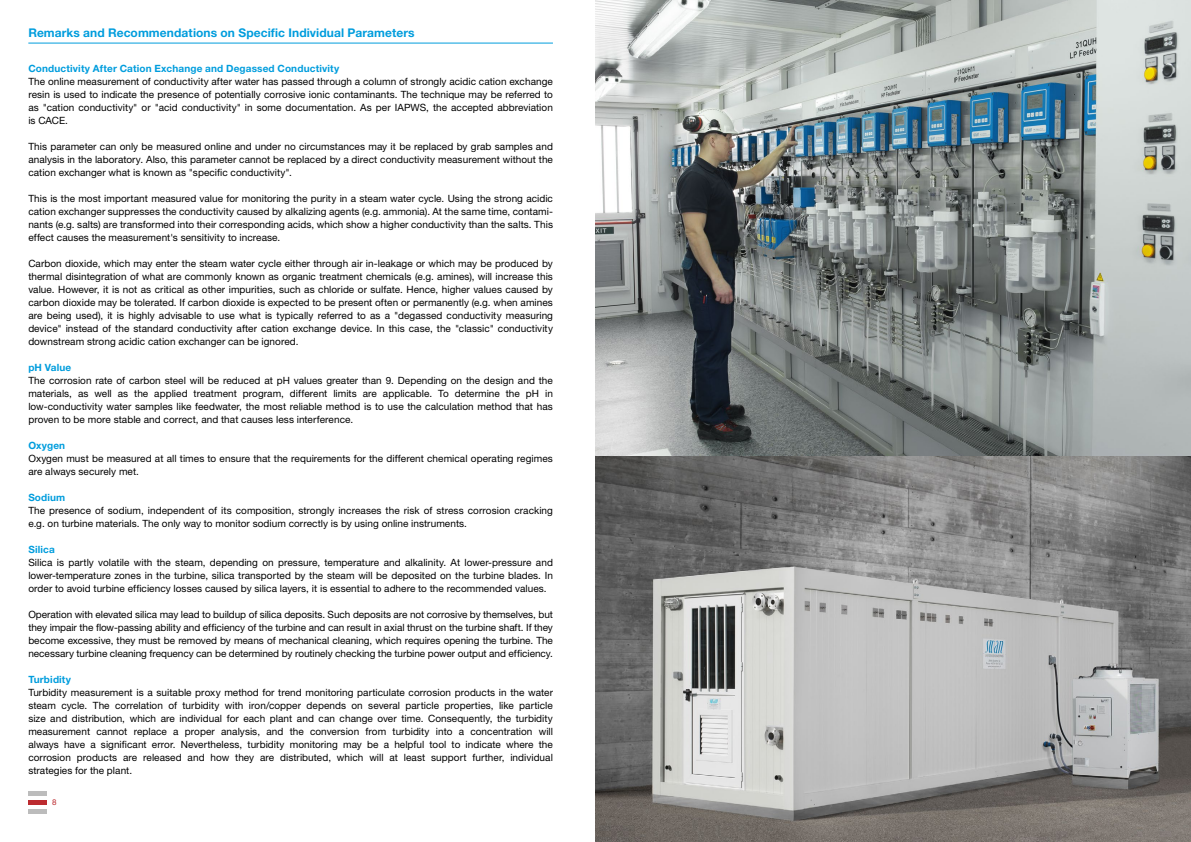
<style>
.page{position:relative;width:1191px;height:842px;background:#fff}
.page>*{position:absolute;margin:0;border:0;box-sizing:border-box;transform-origin:0 0}
.t1{font:700 12px "Helvetica Neue LT Std";letter-spacing:.005em;color:#009ddd}
.t2{font:10px/13px "Helvetica Neue LT Std";letter-spacing:.005em;color:#000;text-align:justify}
.t3{font:700 10px "Helvetica Neue LT Std";letter-spacing:.015em;color:#009ddd}
.t4{font:8px "Helvetica Neue LT Std";color:#bc2b30}
</style>
<div class="page">
<hr style="left:28px;top:43px;width:525px;height:1px;background:#009ddd">
<div style="left:28px;top:800px;width:19px;height:5px;background:#bc2b30"></div>
<div style="left:28px;top:791px;width:19px;height:5px;background:#bcbcbc"></div>
<div style="left:28px;top:809px;width:19px;height:5px;background:#bcbcbc"></div>
<img style="left:595px;top:456px;width:596px;height:386px">
<img style="left:595px;top:0;width:596px;height:456px">
<p class="t1" style="left:28px;top:25px;width:388px">Remarks and Recommendations on Specific Individual Parameters</p>
<p class="t3" style="left:28px;top:63px;width:312px">Conductivity After Cation Exchange and Degassed Conductivity</p>
<p class="t2" style="left:28px;top:75px;width:526px">The online measurement of conductivity after water has passed through a column of strongly acidic cation exchange resin is used to indicate the presence of potentially corrosive ionic contaminants. The technique may be referred to as "cation conductivity" or "acid conductivity" in some documentation. As per IAPWS, the accepted abbreviation is CACE.</p>
<p class="t2" style="left:28px;top:140px;width:526px">This parameter can only be measured online and under no circumstances may it be replaced by grab samples and analysis in the laboratory. Also, this parameter cannot be replaced by a direct conductivity measurement without the cation exchanger what is known as "specific conductivity".</p>
<p class="t2" style="left:28px;top:192px;width:526px">This is the most important measured value for monitoring the purity in a steam water cycle. Using the strong acidic cation exchanger suppresses the conductivity caused by alkalizing agents (e.g. ammonia). At the same time, contami&shy;nants (e.g. salts) are transformed into their corresponding acids, which show a higher conductivity than the salts. This effect causes the measurement's sensitivity to increase.</p>
<p class="t2" style="left:28px;top:257px;width:526px">Carbon dioxide, which may enter the steam water cycle either through air in-leakage or which may be produced by thermal disintegration of what are commonly known as organic treatment chemicals (e.g. amines), will increase this value. However, it is not as critical as other impurities, such as chloride or sulfate. Hence, higher values caused by carbon dioxide may be tolerated. If carbon dioxide is expected to be present often or permanently (e.g. when amines are being used), it is highly advisable to use what is typically referred to as a "degassed conductivity measuring device" instead of the standard conductivity after cation exchange device. In this case, the "classic" conductivity downstream strong acidic cation exchanger can be ignored.</p>
<p class="t3" style="left:28px;top:362px;width:44px">pH Value</p>
<p class="t2" style="left:28px;top:374px;width:526px">The corrosion rate of carbon steel will be reduced at pH values greater than 9. Depending on the design and the materials, as well as the applied treatment program, different limits are applicable. To determine the pH in low-conductivity water samples like feedwater, the most reliable method is to use the calculation method that has proven to be more stable and correct, and that causes less interference.</p>
<p class="t3" style="left:28px;top:440px;width:38px">Oxygen</p>
<p class="t2" style="left:28px;top:452px;width:526px">Oxygen must be measured at all times to ensure that the requirements for the different chemical operating regimes are always securely met.</p>
<p class="t3" style="left:28px;top:492px;width:39px">Sodium</p>
<p class="t2" style="left:28px;top:504px;width:526px">The presence of sodium, independent of its composition, strongly increases the risk of stress corrosion cracking e.g. on turbine materials. The only way to monitor sodium correctly is by using online instruments.</p>
<p class="t3" style="left:28px;top:544px;width:28px">Silica</p>
<p class="t2" style="left:28px;top:556px;width:526px">Silica is partly volatile with the steam, depending on pressure, temperature and alkalinity. At lower-pressure and lower-temperature zones in the turbine, silica transported by the steam will be deposited on the turbine blades. In order to avoid turbine efficiency losses caused by silica layers, it is essential to adhere to the recommended values.</p>
<p class="t2" style="left:28px;top:608px;width:526px">Operation with elevated silica may lead to buildup of silica deposits. Such deposits are not corrosive by themselves, but they impair the flow-passing ability and efficiency of the turbine and can result in axial thrust on the turbine shaft. If they become excessive, they must be removed by means of mechanical cleaning, which requires opening the turbine. The necessary turbine cleaning frequency can be determined by routinely checking the turbine power output and efficiency.</p>
<p class="t3" style="left:28px;top:674px;width:44px">Turbidity</p>
<p class="t2" style="left:28px;top:686px;width:526px">Turbidity measurement is a suitable proxy method for trend monitoring particulate corrosion products in the water steam cycle. The correlation of turbidity with iron/copper depends on several particle properties, like particle size and distribution, which are individual for each plant and can change over time. Consequently, the turbidity measurement cannot replace a proper analysis, and the conversion from turbidity into a concentration will always have a significant error. Nevertheless, turbidity monitoring may be a helpful tool to indicate where the corrosion products are released and how they are distributed, which will at least support further, individual strategies for the plant.</p>
<p class="t4" style="left:52px;top:797px;width:6px">8</p>
</div>
